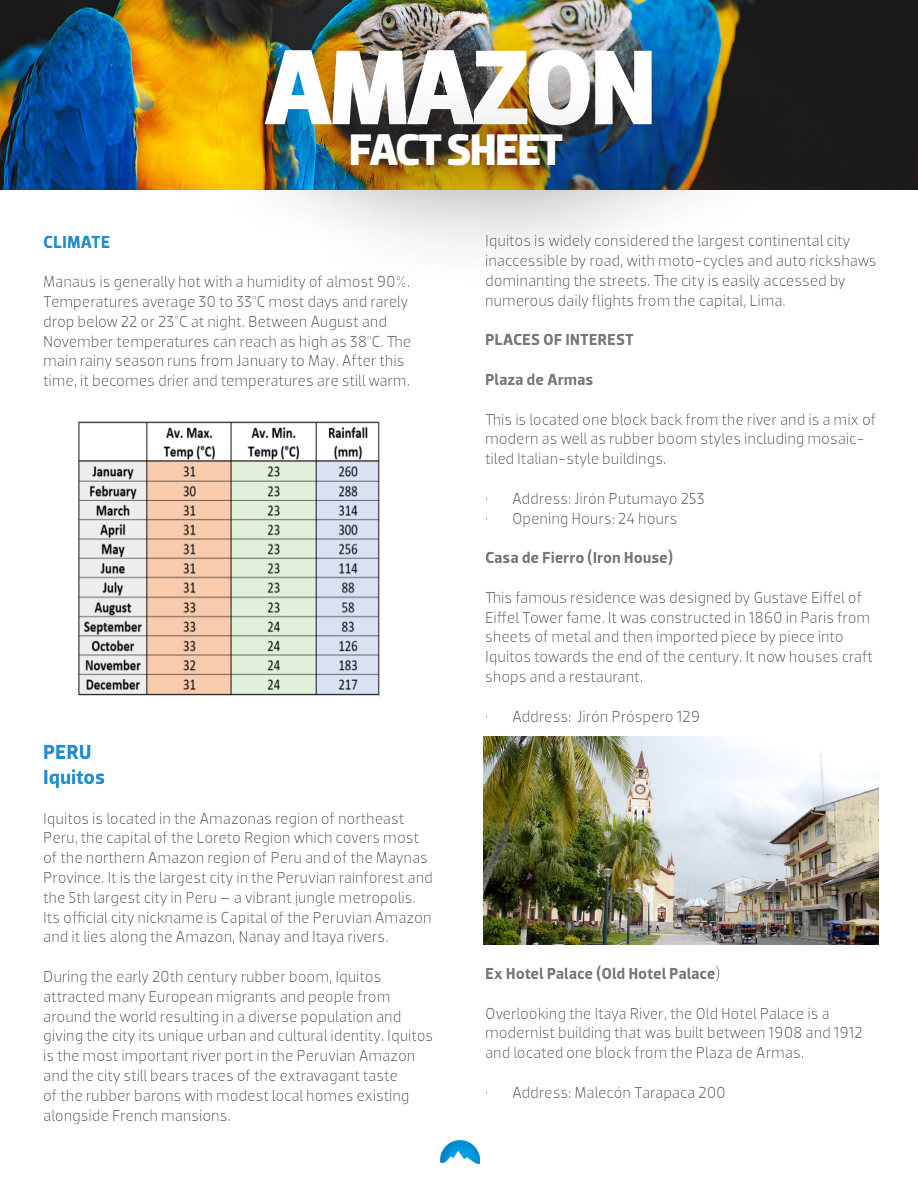
<style>
.page{position:relative;width:918px;height:1188px;background:#fff}
.page>*{position:absolute;margin:0;border:0;box-sizing:border-box;transform-origin:0 0}
.t1{font:700 108px "Dobra";letter-spacing:-.045em;color:#fff}
.t2{font:700 45px "Dobra";letter-spacing:-.04em;color:#fff}
.t3{font:700 21px/25.2px "Dobra";color:#218ecd}
.t4{font:700 18px "Dobra";color:#218ecd}
.t5{font:16.5px/19.8px "Dobra";color:#76787b}
.t6{font:16.5px/19.8px "Dobra";color:#77787c}
.t7{font:700 16.5px "Dobra";color:#76787b}
.s1{font-weight:400}
</style>
<div class="page">
<img style="left:441px;top:1140px;width:38px;height:23px">
<img style="left:0;top:0;width:918px;height:190px">
<div style="left:208px;top:0;width:567px;height:249px;background:#231f20;opacity:.75"></div>
<div style="left:292px;top:70px;width:384px;height:219px;background:#231f20;opacity:.75"></div>
<img style="left:77px;top:421px;width:303px;height:275px">
<img style="left:483px;top:736px;width:396px;height:209px">
<h1 class="t1" style="left:263px;top:24px;width:395px">AMAZON</h1>
<h2 class="t2" style="left:349px;top:124px;width:216px">FACT SHEET</h2>
<p class="t4" style="left:43px;top:231px;width:69px">CLIMATE</p>
<p class="t6" style="left:43px;top:272px;width:370px">Manaus is generally hot with a humidity of almost 90%.<br>Temperatures average 30 to 33°C most days and rarely drop below 22 or 23°C at night. Between August and November temperatures can reach as high as 38°C. The main rainy season runs from January to May. After this time, it becomes drier and temperatures are still warm.</p>
<p class="t3" style="left:43px;top:739px;width:63px">PERU<br>Iquitos</p>
<p class="t5" style="left:43px;top:808px;width:391px">Iquitos is located in the Amazonas region of northeast Peru, the capital of the Loreto Region which covers most of the northern Amazon region of Peru and of the Maynas Province. It is the largest city in the Peruvian rainforest and the 5th largest city in Peru – a vibrant jungle metropolis.<br>Its official city nickname is Capital of the Peruvian Amazon and it lies along the Amazon, Nanay and Itaya rivers.</p>
<p class="t5" style="left:43px;top:966px;width:392px">During the early 20th century rubber boom, Iquitos attracted many European migrants and people from around the world resulting in a diverse population and giving the city its unique urban and cultural identity. Iquitos is the most important river port in the Peruvian Amazon and the city still bears traces of the extravagant taste<br>of the rubber barons with modest local homes existing alongside French mansions.</p>
<p class="t5" style="left:485px;top:231px;width:393px">Iquitos is widely considered the largest continental city inaccessible by road, with moto-cycles and auto rickshaws dominanting the streets. The city is easily accessed by numerous daily flights from the capital, Lima.</p>
<p class="t7" style="left:485px;top:330px;width:150px">PLACES OF INTEREST</p>
<p class="t7" style="left:485px;top:370px;width:110px">Plaza de Armas</p>
<p class="t5" style="left:485px;top:409px;width:393px">This is located one block back from the river and is a mix of modern as well as rubber boom styles including mosaic&shy;tiled Italian-style buildings.</p>
<p class="t5" style="left:485px;top:488px;width:221px">• Address: Jirón Putumayo 253</p>
<p class="t5" style="left:485px;top:508px;width:194px">• Opening Hours: 24 hours</p>
<p class="t7" style="left:485px;top:548px;width:190px">Casa de Fierro (Iron House)</p>
<p class="t5" style="left:485px;top:587px;width:390px">This famous residence was designed by Gustave Eiffel of Eiffel Tower fame. It was constructed in 1860 in Paris from sheets of metal and then imported piece by piece into Iquitos towards the end of the century. It now houses craft shops and a restaurant.</p>
<p class="t5" style="left:485px;top:706px;width:216px">• Address: Jirón Próspero 129</p>
<p class="t7" style="left:485px;top:964px;width:237px">Ex Hotel Palace (Old Hotel Palace<span class="s1">)</span></p>
<p class="t5" style="left:485px;top:1003px;width:379px">Overlooking the Itaya River, the Old Hotel Palace is a modernist building that was built between 1908 and 1912 and located one block from the Plaza de Armas.</p>
<p class="t5" style="left:485px;top:1082px;width:242px">• Address: Malecón Tarapaca 200</p>
</div>
